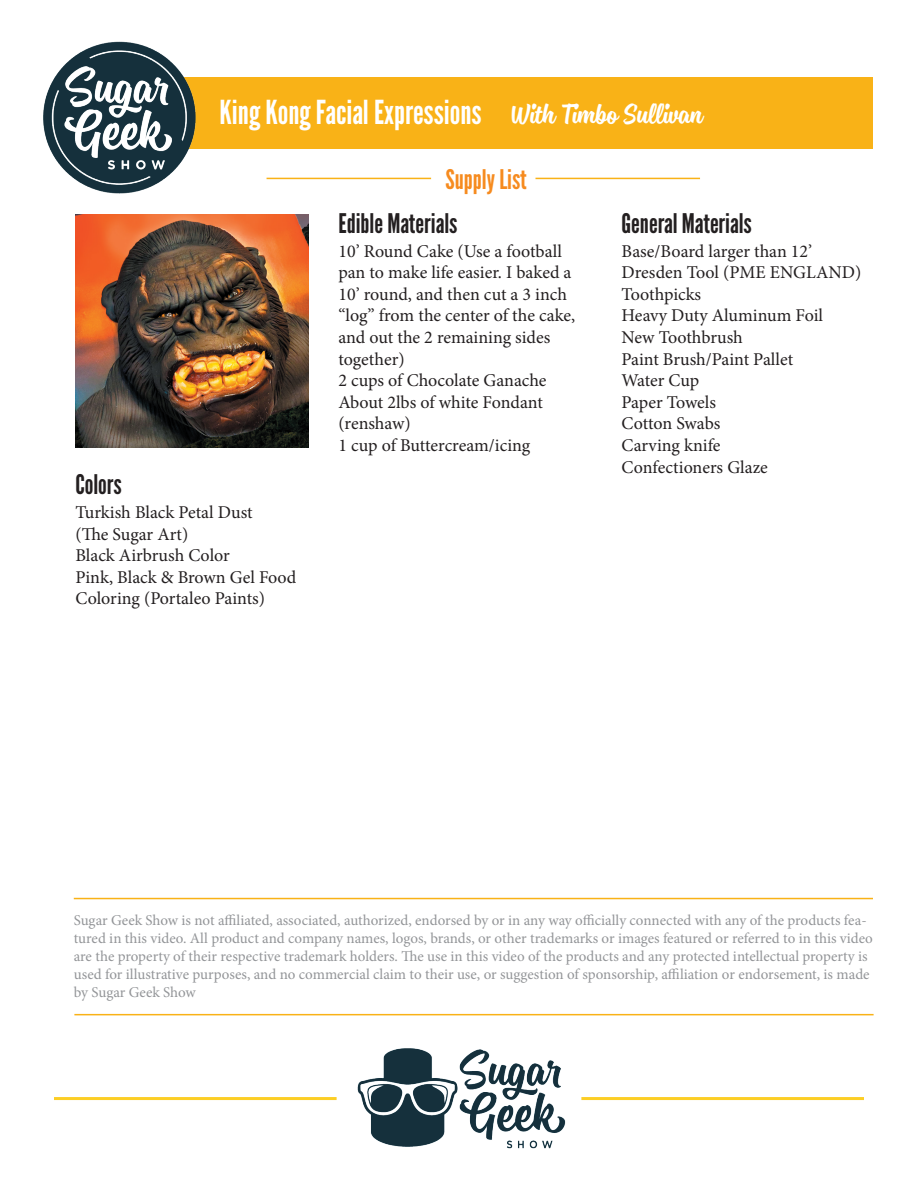
<style>
.page{position:relative;width:918px;height:1188px;background:#fff}
.page>*{position:absolute;margin:0;border:0;box-sizing:border-box;transform-origin:0 0}
.t1{font:33px "League Gothic";color:#fff}
.t2{font:27px "League Gothic";color:#231f20}
.t3{font:27px "League Gothic";color:#f68b1f}
.t4{font:18px/21.6px "Minion Pro";letter-spacing:-.005em;color:#231f20}
.t5{font:15px/18px "Minion Pro";color:#939598}
.s1{font-family:"Sanelma"}
</style>
<div class="page">
<img style="left:287px;top:1013px;width:347px;height:136px">
<hr style="left:54px;top:1097px;width:283px;height:3px;background:#fcce25">
<hr style="left:581px;top:1097px;width:283px;height:3px;background:#fcce25">
<hr style="left:74px;top:1014px;width:800px;height:1px;background:#f9b217">
<div style="left:63px;top:77px;width:810px;height:72px;background:#f9b217"></div>
<img style="left:43px;top:41px;width:153px;height:153px">
<hr style="left:267px;top:178px;width:164px;height:1px;background:#f9b217">
<hr style="left:74px;top:898px;width:799px;height:1px;background:#f9b217">
<hr style="left:536px;top:178px;width:164px;height:1px;background:#f9b217">
<img style="left:75px;top:214px;width:233px;height:233px">
<h1 class="t1" style="left:220px;top:92px;width:484px">King Kong Facial Expressions <span class="s1">With Timbo Sullivan</span></h1>
<h2 class="t3" style="left:446px;top:164px;width:83px">Supply List</h2>
<h2 class="t2" style="left:75px;top:469px;width:48px">Colors</h2>
<p class="t4" style="left:75px;top:502px;width:222px">Turkish Black Petal Dust<br>(The Sugar Art)<br>Black Airbrush Color<br>Pink, Black &amp; Brown Gel Food<br>Coloring (Portaleo Paints)</p>
<h2 class="t2" style="left:338px;top:207px;width:121px">Edible Materials</h2>
<p class="t4" style="left:338px;top:240px;width:238px">10’ Round Cake (Use a football pan to make life easier. I baked a<br>10’ round, and then cut a 3 inch “log” from the center of the cake, and out the 2 remaining sides together)<br>2 cups of Chocolate Ganache<br>About 2lbs of white Fondant (renshaw)<br>1 cup of Buttercream/icing</p>
<h2 class="t2" style="left:622px;top:207px;width:132px">General Materials</h2>
<p class="t4" style="left:622px;top:240px;width:241px">Base/Board larger than 12’<br>Dresden Tool (PME ENGLAND)<br>Toothpicks<br>Heavy Duty Aluminum Foil<br>New Toothbrush<br>Paint Brush/Paint Pallet<br>Water Cup<br>Paper Towels<br>Cotton Swabs<br>Carving knife<br>Confectioners Glaze</p>
<p class="t5" style="left:74px;top:911px;width:801px">Sugar Geek Show is not affiliated, associated, authorized, endorsed by or in any way officially connected with any of the products fea&shy;tured in this video. All product and company names, logos, brands, or other trademarks or images featured or referred to in this video are the property of their respective trademark holders. The use in this video of the products and any protected intellectual property is used for illustrative purposes, and no commercial claim to their use, or suggestion of sponsorship, affiliation or endorsement, is made by Sugar Geek Show</p>
</div>
